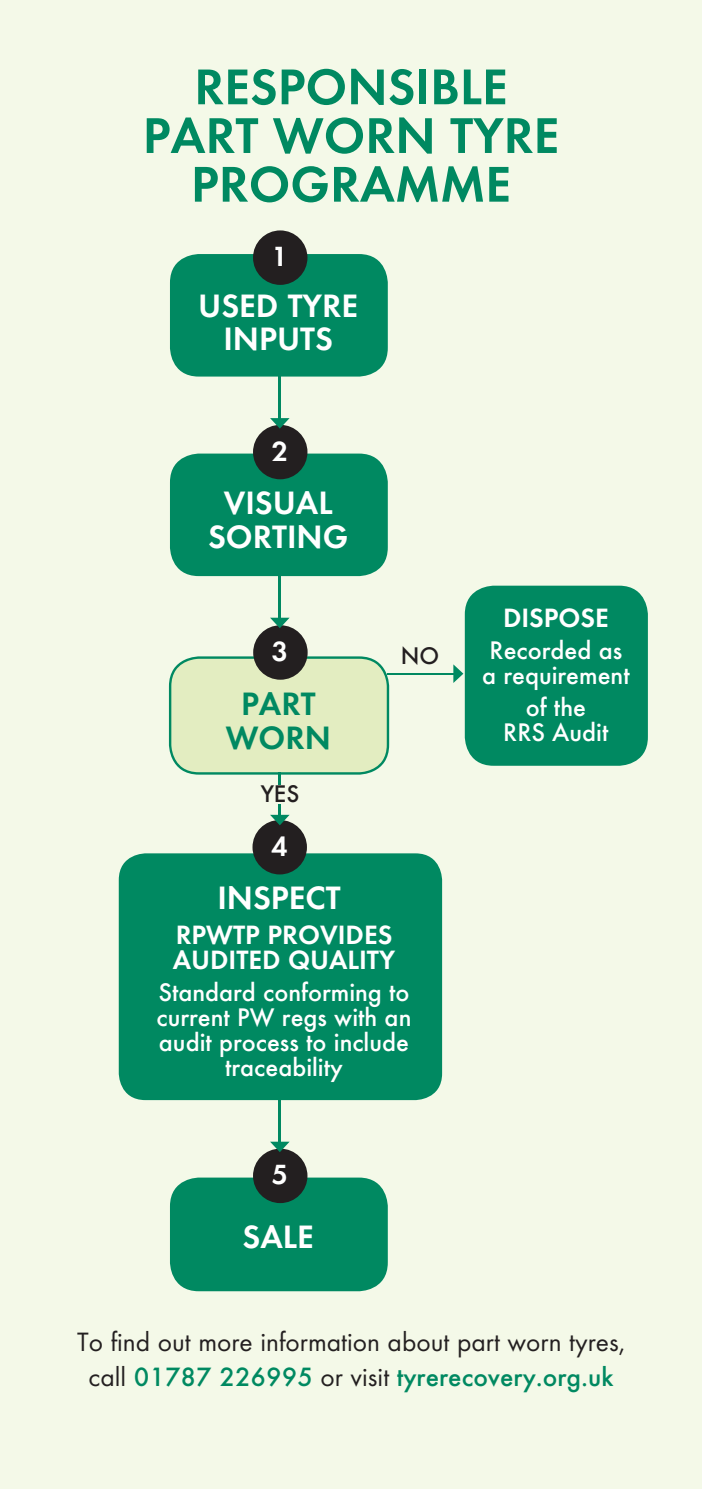
<style>
.page{position:relative;width:702px;height:1489px;background:#fff}
.page>*{position:absolute;margin:0;border:0;box-sizing:border-box;transform-origin:0 0}
.t1{font:600 52px/48.8px "Futura T";color:#008961;text-align:center}
.t2{font:600 33.5px/33.5px "Futura T";color:#fff;text-align:center}
.t3{font:600 33.5px/33.5px "Futura T";color:#008961;text-align:center}
.t4{font:600 28.75px "Futura T";color:#fff}
.t5{font:27.5px/35px "Futura T";color:#231f20;text-align:center}
.t6{font:600 27.5px/25px "Futura T";color:#fff}
.t7{font:500 26.5px/25px "Futura T";color:#fff;text-align:center}
.t8{font:500 25px "Futura T";color:#231f20}
.s1{font-weight:500;color:#008961}
</style>
<div class="page">
<div style="left:0;top:0;width:702px;height:1488px;background:#f4f9e8"></div>
<div style="left:465px;top:585px;width:183px;height:180px;background:#008961;border-radius:29px"></div>
<hr style="left:387px;top:673px;width:67px;height:1px;background:#008961">
<svg style="left:453px;top:664px;width:10px;height:19px"></svg>
<div style="left:170px;top:254px;width:218px;height:122px;background:#008961;border-radius:29px"></div>
<div style="left:253px;top:230px;width:54px;height:55px;background:#231f20;border-radius:50%"></div>
<div style="left:170px;top:453px;width:218px;height:123px;background:#008961;border-radius:29px"></div>
<div style="left:253px;top:425px;width:54px;height:54px;background:#231f20;border-radius:50%"></div>
<div style="left:170px;top:1177px;width:218px;height:114px;background:#008961;border-radius:29px"></div>
<div style="left:253px;top:1148px;width:54px;height:54px;background:#231f20;border-radius:50%"></div>
<svg style="left:169px;top:656px;width:220px;height:118px;background:#d7e7bc"></svg>
<div style="left:253px;top:625px;width:54px;height:54px;background:#231f20;border-radius:50%"></div>
<hr style="left:278px;top:376px;width:3px;height:43px;background:#008961">
<svg style="left:270px;top:418px;width:19px;height:10px"></svg>
<hr style="left:278px;top:575px;width:3px;height:44px;background:#008961">
<svg style="left:270px;top:617px;width:19px;height:11px"></svg>
<div style="left:119px;top:853px;width:323px;height:247px;background:#008961;border-radius:27px"></div>
<div style="left:252px;top:820px;width:55px;height:54px;background:#231f20;border-radius:50%"></div>
<hr style="left:701px;top:1271px;width:1px;height:217px;background:#e3edc1">
<hr style="left:278px;top:1099px;width:3px;height:43px;background:#008961">
<svg style="left:270px;top:1141px;width:19px;height:11px"></svg>
<hr style="left:278px;top:772px;width:3px;height:44px;background:#008961">
<svg style="left:270px;top:814px;width:19px;height:11px"></svg>
<hr style="left:278px;top:784px;width:3px;height:19px;background:#f4f9e8">
<h1 class="t1" style="left:143px;top:62px;width:418px">RESPONSIBLE<br>PART WORN TYRE<br>PROGRAMME</h1>
<p class="t4" style="left:272px;top:239px;width:18px">1</p>
<p class="t2" style="left:198px;top:288px;width:161px">USED TYRE<br>INPUTS</p>
<p class="t4" style="left:272px;top:434px;width:18px">2</p>
<p class="t2" style="left:208px;top:485px;width:142px">VISUAL<br>SORTING</p>
<p class="t4" style="left:272px;top:634px;width:18px">3</p>
<p class="t3" style="left:226px;top:686px;width:107px">PART<br>WORN</p>
<p class="t8" style="left:261px;top:779px;width:40px">YES</p>
<p class="t4" style="left:271px;top:829px;width:18px">4</p>
<p class="t8" style="left:401px;top:641px;width:40px">NO</p>
<p class="t2" style="left:217px;top:881px;width:125px">INSPECT</p>
<p class="t6" style="left:173px;top:922px;width:224px">RPWTP PROVIDES<br>AUDITED QUALITY</p>
<p class="t7" style="left:156px;top:979px;width:256px">Standard conforming to current PW regs with an audit process to include traceability</p>
<p class="t4" style="left:272px;top:1157px;width:18px">5</p>
<p class="t2" style="left:242px;top:1219px;width:73px">SALE</p>
<p class="t6" style="left:503px;top:605px;width:107px">DISPOSE</p>
<p class="t7" style="left:482px;top:637px;width:149px;text-align:left">Recorded as a requirement</p>
<p class="t7" style="left:503px;top:694px;width:107px">of the<br>RRS Audit</p>
<p class="t5" style="left:77px;top:1323px;width:549px">To find out more information about part worn tyres, call <span class="s1">01787 226995</span> or visit <span class="s1">tyrerecovery.org.uk</span></p>
</div>
